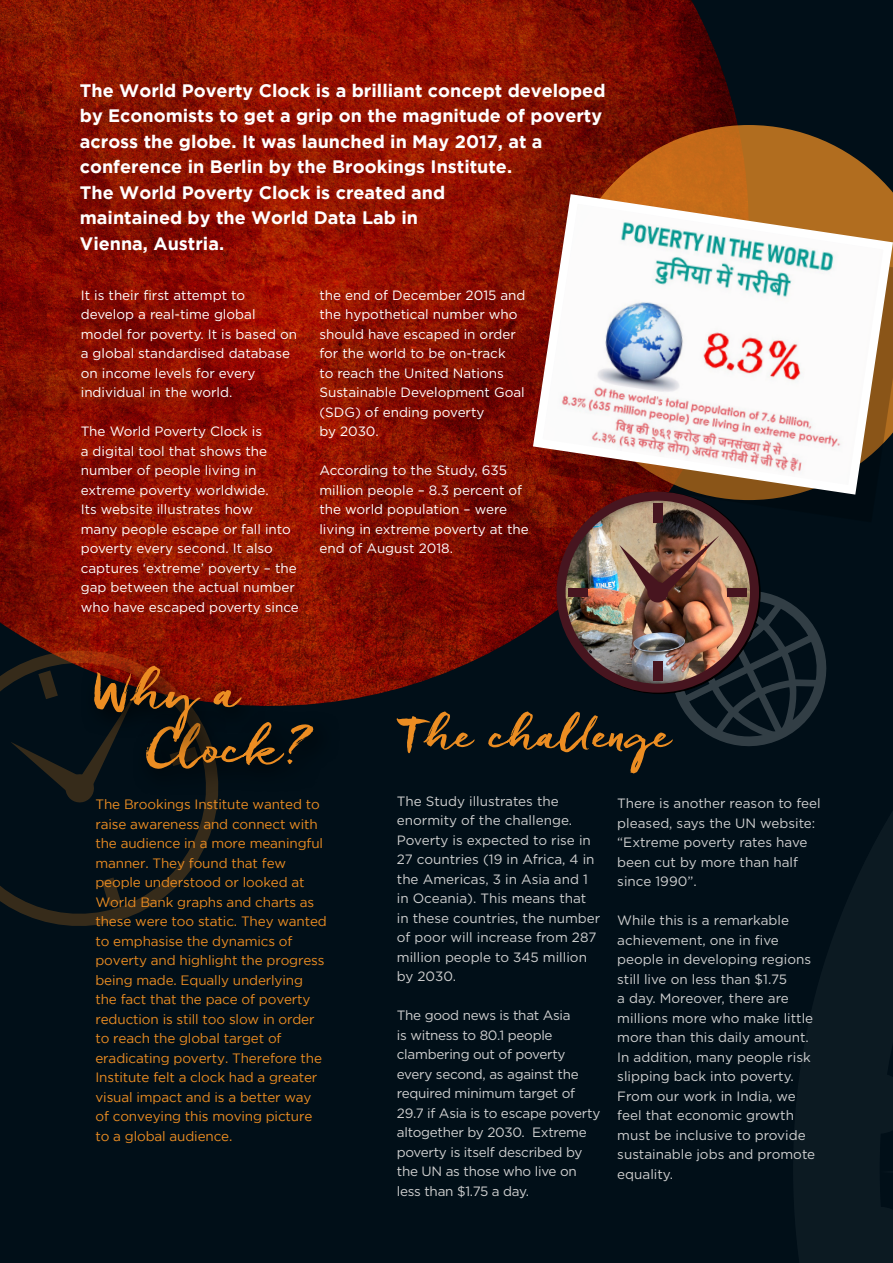
<style>
.page{position:relative;width:893px;height:1263px;background:#010f18}
.page>*{position:absolute;margin:0;border:0;box-sizing:border-box;transform-origin:0 0}
.t1{font:700 18px/25.5px "Gotham";color:#fff}
.t2{font:13.5px/19.5px "Gotham";color:#fff}
.t3{font:13.5px/19.5px "Gotham";color:#d0d0d0}
.t4{font:13.5px/19.5px "Gotham";letter-spacing:-.01em;color:#ec8d22}
.t5{font:13.5px/19.5px "Gotham";letter-spacing:-.02em;color:#d0d0d0}
</style>
<div class="page">
<img style="left:0;top:0;width:738px;height:704px">
<svg style="left:794px;top:812px;width:99px;height:451px;fill:#0c1a22"></svg>
<svg style="left:0;top:634px;width:234px;height:292px"></svg>
<svg style="left:102px;top:877px;width:19px;height:29px"></svg>
<svg style="left:561px;top:125px;width:329px;height:64px;background:#8d4514"></svg>
<svg style="left:528px;top:189px;width:365px;height:306px;background:#d1bdb4"></svg>
<img style="left:396px;top:492px;width:441px;height:282px">
<svg style="left:81px;top:653px;width:186px;height:12px;background:#921702"></svg>
<svg style="left:10px;top:665px;width:303px;height:139px"></svg>
<p class="t1" style="left:80px;top:77px;width:527px">The World Poverty Clock is a brilliant concept developed by Economists to get a grip on the magnitude of poverty across the globe. It was launched in May 2017, at a conference in Berlin by the Brookings Institute.<br>The World Poverty Clock is created and<br>maintained by the World Data Lab in<br>Vienna, Austria.</p>
<p class="t2" style="left:81px;top:285px;width:218px">It is their first attempt to develop a real-time global model for poverty. It is based on a global standardised database on income levels for every individual in the world.</p>
<p class="t2" style="left:81px;top:422px;width:220px">The World Poverty Clock is<br>a digital tool that shows the number of people living in extreme poverty worldwide.<br>Its website illustrates how<br>many people escape or fall into poverty every second. It also captures ‘extreme’ poverty – the gap between the actual number who have escaped poverty since</p>
<p class="t2" style="left:319px;top:285px;width:208px">the end of December 2015 and the hypothetical number who should have escaped in order for the world to be on-track<br>to reach the United Nations<br>Sustainable Development Goal (SDG) of ending poverty<br>by 2030.</p>
<p class="t2" style="left:319px;top:460px;width:211px">According to the Study, 635 million people – 8.3 percent of the world population – were living in extreme poverty at the end of August 2018.</p>
<p class="t4" style="left:95px;top:794px;width:233px">The Brookings Institute wanted to raise awareness and connect with the audience in a more meaningful manner. They found that few people understood or looked at<br>World Bank graphs and charts as these were too static. They wanted to emphasise the dynamics of poverty and highlight the progress being made. Equally underlying the fact that the pace of poverty reduction is still too slow in order to reach the global target of eradicating poverty. Therefore the<br>Institute felt a clock had a greater visual impact and is a better way of conveying this moving picture to a global audience.</p>
<p class="t3" style="left:397px;top:791px;width:205px">The Study illustrates the enormity of the challenge.<br>Poverty is expected to rise in<br>27 countries (19 in Africa, 4 in the Americas, 3 in Asia and 1 in Oceania). This means that in these countries, the number of poor will increase from 287 million people to 345 million by 2030.</p>
<p class="t5" style="left:397px;top:1005px;width:205px">The good news is that Asia<br>is witness to 80.1 people clambering out of poverty every second, as against the required minimum target of<br>29.7 if Asia is to escape poverty altogether by 2030. Extreme poverty is itself described by the UN as those who live on less than $1.75 a day.</p>
<p class="t3" style="left:617px;top:793px;width:205px">There is another reason to feel pleased, says the UN website: “Extreme poverty rates have been cut by more than half since 1990”.</p>
<p class="t3" style="left:617px;top:910px;width:199px">While this is a remarkable achievement, one in five people in developing regions still live on less than $1.75<br>a day. Moreover, there are millions more who make little more than this daily amount.<br>In addition, many people risk slipping back into poverty.<br>From our work in India, we feel that economic growth must be inclusive to provide sustainable jobs and promote equality.</p>
</div>
